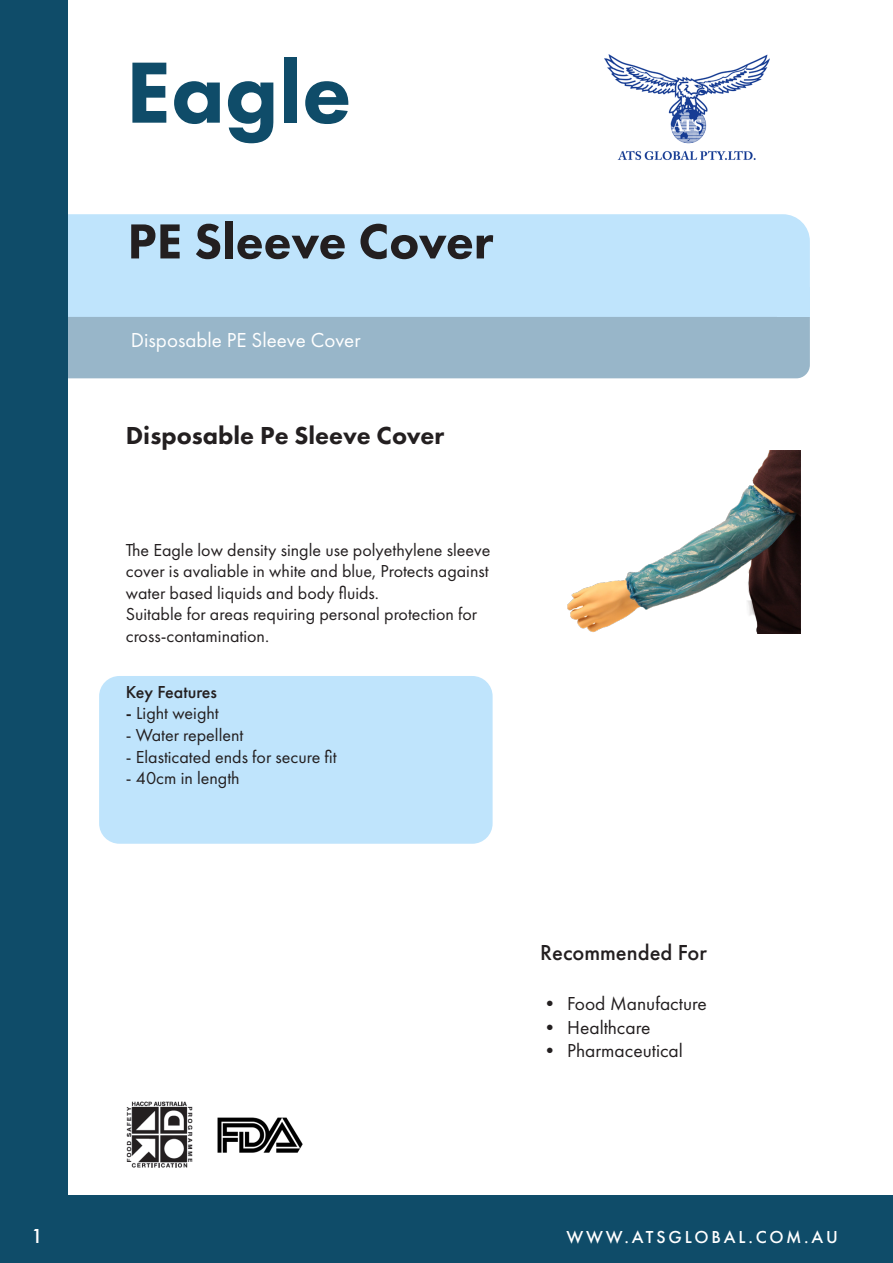
<style>
.page{position:relative;width:893px;height:1263px;background:#fff}
.page>*{position:absolute;margin:0;border:0;box-sizing:border-box;transform-origin:0 0}
.t1{font:800 90px "Futura PT";color:#0f4c69}
.t2{font:800 51px "Futura PT";color:#231f20}
.t3{font:800 25.5px "Futura PT";color:#231f20}
.t4{font:500 22.5px "Futura PT";color:#231f20}
.t5{font:21px "Futura PT";color:#fff}
.t6{font:500 21px "Futura PT";color:#fff}
.t7{font:19.5px "Futura PT";color:#231f20}
.t8{font:18px/21.6px "Futura PT";color:#231f20;text-align:justify}
.t9{font:500 18px "Futura PT";letter-spacing:.16em;color:#fff}
.t10{font:500 18px "Futura PT";color:#231f20}
.s1{font-weight:500}
</style>
<div class="page">
<div style="left:55px;top:299px;width:755px;height:79px;background:#98b6c9;border-radius:14px"></div>
<div style="left:39px;top:214px;width:771px;height:103px;background:#bfe4fc;border-radius:27px"></div>
<div style="left:99px;top:676px;width:394px;height:168px;background:#bfe4fc;border-radius:20px"></div>
<div style="left:0;top:1195px;width:893px;height:68px;background:#0f4c69"></div>
<div style="left:0;top:0;width:68px;height:1262px;background:#0f4c69"></div>
<img style="left:605px;top:54px;width:164px;height:106px">
<div style="left:778px;top:288px;width:32px;height:29px;background:#bfe4fc"></div>
<img style="left:567px;top:450px;width:233px;height:184px">
<img style="left:126px;top:1101px;width:67px;height:67px">
<img style="left:217px;top:1117px;width:85px;height:35px">
<p class="t1" style="left:126px;top:36px;width:227px">Eagle</p>
<p class="t2" style="left:128px;top:210px;width:367px">PE Sleeve Cover</p>
<p class="t5" style="left:131px;top:328px;width:231px">Disposable PE Sleeve Cover</p>
<p class="t3" style="left:126px;top:420px;width:320px">Disposable Pe Sleeve Cover</p>
<p class="t8" style="left:126px;top:539px;width:366px">The Eagle low density single use polyethylene sleeve cover is avaliable in white and blue, Protects against water based liquids and body fluids.</p>
<p class="t8" style="left:126px;top:603px;width:353px">Suitable for areas requiring personal protection for cross-contamination.</p>
<p class="t10" style="left:126px;top:681px;width:93px">Key Features</p>
<p class="t8" style="left:126px;top:702px;width:94px"><span class="s1">-</span> Light weight</p>
<p class="t8" style="left:126px;top:724px;width:119px">- Water repellent</p>
<p class="t8" style="left:126px;top:746px;width:212px">- Elasticated ends for secure fit</p>
<p class="t8" style="left:126px;top:767px;width:115px">- 40cm in length</p>
<p class="t4" style="left:540px;top:939px;width:168px">Recommended For</p>
<p class="t7" style="left:540px;top:992px;width:168px">• Food Manufacture</p>
<p class="t7" style="left:540px;top:1015px;width:112px">• Healthcare</p>
<p class="t7" style="left:540px;top:1039px;width:144px">• Pharmaceutical</p>
<p class="t6" style="left:31px;top:1224px;width:13px">1</p>
<p class="t9" style="left:566px;top:1226px;width:273px">WWW.ATSGLOBAL.COM.AU</p>
</div>
